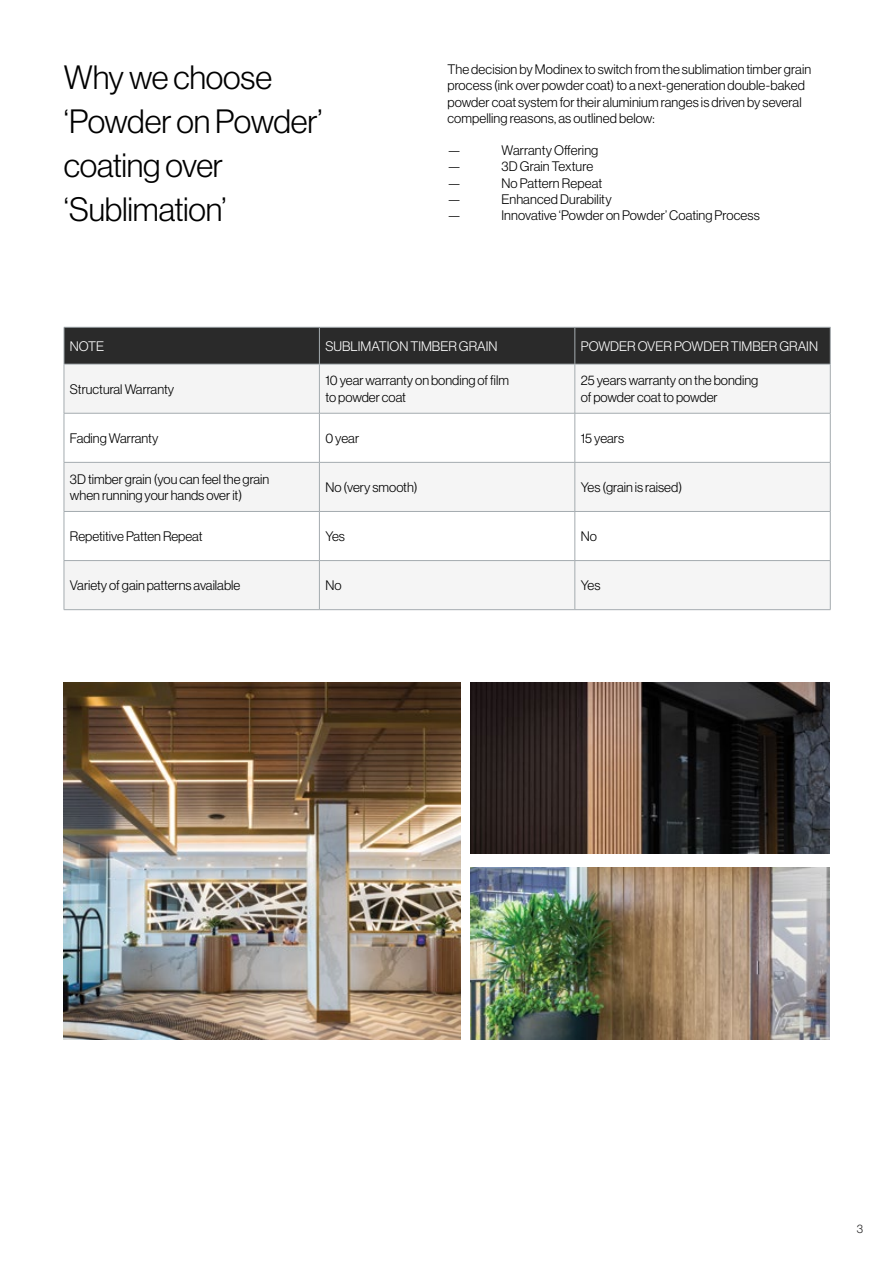
<style>
.page{position:relative;width:893px;height:1263px;background:#fff}
.page>*{position:absolute;margin:0;border:0;box-sizing:border-box;transform-origin:0 0}
.t1{font:33px/43.8px "N Haas Grotesk DS Pro 45 Lt";letter-spacing:-.005em;color:#000}
.t2{font:13.5px/16.2px "N Haas Grotesk DS Pro 45 Lt";color:#000}
.t3{font:13.5px "N Haas Grotesk DS Pro 45 Lt";color:#fff}
.t4{font:12px "N Haas Grotesk DS Pro 45 Lt";color:#292829}
</style>
<div class="page">
<div style="left:64px;top:327px;width:255px;height:37px;background:#2a2a2a"></div>
<div style="left:320px;top:328px;width:510px;height:36px;background:#2a2a2a"></div>
<div style="left:65px;top:365px;width:254px;height:244px;background:#f4f4f4"></div>
<div style="left:320px;top:365px;width:510px;height:244px;background:#f5f5f5"></div>
<svg style="left:65px;top:414px;width:765px;height:146px"></svg>
<hr style="left:64px;top:327px;width:255px;height:1px;background:#a4abaf">
<hr style="left:64px;top:327px;width:1px;height:37px;background:#a4abaf">
<hr style="left:319px;top:327px;width:256px;height:1px;background:#a4abaf">
<hr style="left:319px;top:327px;width:1px;height:37px;background:#a4abaf">
<hr style="left:575px;top:327px;width:255px;height:1px;background:#a4abaf">
<hr style="left:575px;top:327px;width:1px;height:37px;background:#a4abaf">
<hr style="left:830px;top:327px;width:1px;height:37px;background:#a4abaf">
<hr style="left:64px;top:364px;width:255px;height:1px;background:#a4abaf">
<hr style="left:64px;top:364px;width:1px;height:49px;background:#a4abaf">
<hr style="left:319px;top:364px;width:256px;height:1px;background:#a4abaf">
<hr style="left:319px;top:364px;width:1px;height:49px;background:#a4abaf">
<hr style="left:575px;top:364px;width:255px;height:1px;background:#a4abaf">
<hr style="left:575px;top:364px;width:1px;height:49px;background:#a4abaf">
<hr style="left:830px;top:364px;width:1px;height:49px;background:#a4abaf">
<hr style="left:64px;top:413px;width:255px;height:1px;background:#a4abaf">
<hr style="left:64px;top:413px;width:1px;height:49px;background:#a4abaf">
<hr style="left:319px;top:413px;width:256px;height:1px;background:#a4abaf">
<hr style="left:319px;top:413px;width:1px;height:49px;background:#a4abaf">
<hr style="left:575px;top:413px;width:255px;height:1px;background:#a4abaf">
<hr style="left:575px;top:413px;width:1px;height:49px;background:#a4abaf">
<hr style="left:830px;top:413px;width:1px;height:49px;background:#a4abaf">
<hr style="left:64px;top:462px;width:255px;height:1px;background:#a4abaf">
<hr style="left:64px;top:462px;width:1px;height:49px;background:#a4abaf">
<hr style="left:319px;top:462px;width:256px;height:1px;background:#a4abaf">
<hr style="left:319px;top:462px;width:1px;height:49px;background:#a4abaf">
<hr style="left:575px;top:462px;width:255px;height:1px;background:#a4abaf">
<hr style="left:575px;top:462px;width:1px;height:49px;background:#a4abaf">
<hr style="left:830px;top:462px;width:1px;height:49px;background:#a4abaf">
<hr style="left:64px;top:511px;width:255px;height:1px;background:#a4abaf">
<hr style="left:64px;top:512px;width:1px;height:48px;background:#a4abaf">
<hr style="left:319px;top:511px;width:256px;height:1px;background:#a4abaf">
<hr style="left:319px;top:512px;width:1px;height:48px;background:#a4abaf">
<hr style="left:575px;top:511px;width:255px;height:1px;background:#a4abaf">
<hr style="left:575px;top:512px;width:1px;height:48px;background:#a4abaf">
<hr style="left:830px;top:512px;width:1px;height:48px;background:#a4abaf">
<hr style="left:64px;top:560px;width:255px;height:1px;background:#a4abaf">
<hr style="left:64px;top:561px;width:1px;height:48px;background:#a4abaf">
<hr style="left:319px;top:560px;width:256px;height:1px;background:#a4abaf">
<hr style="left:319px;top:561px;width:1px;height:48px;background:#a4abaf">
<hr style="left:575px;top:560px;width:255px;height:1px;background:#a4abaf">
<hr style="left:575px;top:561px;width:1px;height:48px;background:#a4abaf">
<hr style="left:830px;top:561px;width:1px;height:48px;background:#a4abaf">
<hr style="left:64px;top:609px;width:255px;height:1px;background:#a4abaf">
<hr style="left:319px;top:609px;width:256px;height:1px;background:#a4abaf">
<hr style="left:575px;top:609px;width:255px;height:1px;background:#a4abaf">
<img style="left:64px;top:683px;width:396px;height:357px">
<img style="left:471px;top:683px;width:358px;height:171px">
<img style="left:471px;top:868px;width:358px;height:172px">
<h1 class="t1" style="left:64px;top:56px;width:260px">Why we choose ‘Powder on Powder’ coating over ‘Sublimation’</h1>
<p class="t2" style="left:447px;top:61px;width:365px">The decision by Modinex to switch from the sublimation timber grain process (ink over powder coat) to a next-generation double-baked powder coat system for their aluminium ranges is driven by several compelling reasons, as outlined below:</p>
<p class="t2" style="left:447px;top:142px;width:15px">—</p>
<p class="t2" style="left:501px;top:142px;width:98px">Warranty Offering</p>
<p class="t2" style="left:447px;top:159px;width:15px">—</p>
<p class="t2" style="left:501px;top:159px;width:93px">3D Grain Texture</p>
<p class="t2" style="left:447px;top:175px;width:15px">—</p>
<p class="t2" style="left:501px;top:175px;width:102px">No Pattern Repeat</p>
<p class="t2" style="left:447px;top:191px;width:15px">—</p>
<p class="t2" style="left:501px;top:191px;width:112px">Enhanced Durability</p>
<p class="t2" style="left:447px;top:207px;width:15px">—</p>
<p class="t2" style="left:501px;top:207px;width:260px">Innovative ‘Powder on Powder’ Coating Process</p>
<p class="t3" style="left:70px;top:338px;width:36px">NOTE</p>
<p class="t3" style="left:325px;top:338px;width:174px">SUBLIMATION TIMBER GRAIN</p>
<p class="t3" style="left:581px;top:338px;width:239px">POWDER OVER POWDER TIMBER GRAIN</p>
<p class="t2" style="left:70px;top:381px;width:106px">Structural Warranty</p>
<p class="t2" style="left:325px;top:373px;width:185px">10 year warranty on bonding of film to powder coat</p>
<p class="t2" style="left:581px;top:373px;width:179px">25 years warranty on the bonding of powder coat to powder</p>
<p class="t2" style="left:70px;top:430px;width:90px">Fading Warranty</p>
<p class="t2" style="left:325px;top:430px;width:35px">0 year</p>
<p class="t2" style="left:581px;top:430px;width:45px">15 years</p>
<p class="t2" style="left:70px;top:471px;width:201px">3D timber grain (you can feel the grain when running your hands over it)</p>
<p class="t2" style="left:325px;top:479px;width:94px">No (very smooth)</p>
<p class="t2" style="left:581px;top:479px;width:103px">Yes (grain is raised)</p>
<p class="t2" style="left:70px;top:528px;width:134px">Repetitive Patten Repeat</p>
<p class="t2" style="left:325px;top:528px;width:21px">Yes</p>
<p class="t2" style="left:581px;top:528px;width:18px">No</p>
<p class="t2" style="left:70px;top:577px;width:172px">Variety of gain patterns available</p>
<p class="t2" style="left:325px;top:577px;width:18px">No</p>
<p class="t2" style="left:581px;top:577px;width:21px">Yes</p>
<p class="t4" style="left:857px;top:1222px;width:8px">3</p>
</div>
